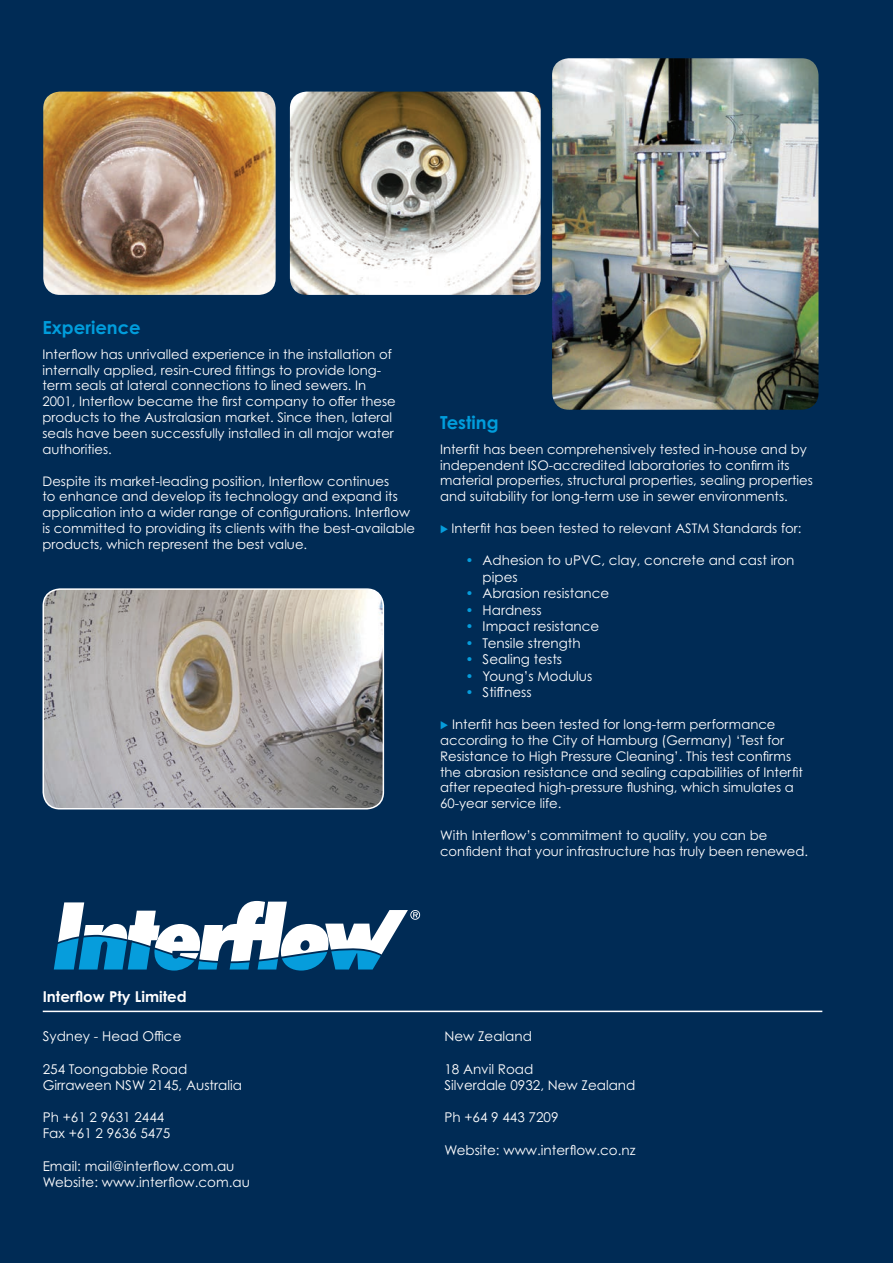
<style>
.page{position:relative;width:893px;height:1263px;background:#002b55}
.page>*{position:absolute;margin:0;border:0;box-sizing:border-box;transform-origin:0 0}
.Heading{font:700 18px "Century Gothic Pro";color:#009ddc}
.t1{font:700 15px "Century Gothic Pro";color:#fff}
.t2{font:13.5px/16.5px "Century Gothic Pro";color:#fff}
.t3{font:13.2px/15.9px "Century Gothic Pro";color:#fff}
.s1{font-family:"Proxima Nova Ex Cn";font-weight:600;color:#069ddc}
.s2{color:#069ddc}
</style>
<div class="page">
<svg style="left:54px;top:901px;width:366px;height:69px"></svg>
<hr style="left:43px;top:1011px;width:779px;height:1px;background:#fff">
<img style="left:43px;top:92px;width:233px;height:203px">
<img style="left:43px;top:589px;width:340px;height:220px">
<div style="left:43px;top:588px;width:341px;height:221px;border:2px solid #fff;border-radius:17px"></div>
<img style="left:290px;top:92px;width:251px;height:203px">
<img style="left:552px;top:58px;width:266px;height:352px">
<p class="Heading" style="left:43px;top:317px;width:100px">Experience</p>
<p class="t3" style="left:43px;top:346px;width:355px">Interflow has unrivalled experience in the installation of internally applied, resin-cured fittings to provide long&shy;term seals at lateral connections to lined sewers. In 2001, Interflow became the first company to offer these products to the Australasian market. Since then, lateral seals have been successfully installed in all major water authorities.</p>
<p class="t3" style="left:43px;top:473px;width:374px">Despite its market-leading position, Interflow continues<br>to enhance and develop its technology and expand its application into a wider range of configurations. Interflow is committed to providing its clients with the best-available products, which represent the best value.</p>
<p class="Heading" style="left:440px;top:412px;width:60px">Testing</p>
<p class="t3" style="left:440px;top:441px;width:374px">Interfit has been comprehensively tested in-house and by independent ISO-accredited laboratories to confirm its material properties, structural properties, sealing properties and suitability for long-term use in sewer environments.</p>
<p class="t3" style="left:440px;top:520px;width:363px"><span class="s1">⊲</span> Interfit has been tested to relevant ASTM Standards for:</p>
<p class="t2" style="left:483px;top:552px;width:313px;text-indent:-17px"><span class="s2">•</span> Adhesion to uPVC, clay, concrete and cast iron pipes</p>
<p class="t2" style="left:466px;top:585px;width:145px"><span class="s2">•</span> Abrasion resistance</p>
<p class="t2" style="left:466px;top:601px;width:78px"><span class="s2">•</span> Hardness</p>
<p class="t2" style="left:466px;top:618px;width:135px"><span class="s2">•</span> Impact resistance</p>
<p class="t2" style="left:466px;top:634px;width:116px"><span class="s2">•</span> Tensile strength</p>
<p class="t2" style="left:466px;top:651px;width:98px"><span class="s2">•</span> Sealing tests</p>
<p class="t2" style="left:466px;top:667px;width:128px"><span class="s2">•</span> Young’s Modulus</p>
<p class="t2" style="left:466px;top:684px;width:67px"><span class="s2">•</span> Stiffness</p>
<p class="t3" style="left:440px;top:716px;width:364px"><span class="s1">⊲</span> Interfit has been tested for long-term performance according to the City of Hamburg (Germany) ‘Test for Resistance to High Pressure Cleaning’. This test confirms the abrasion resistance and sealing capabilities of Interfit after repeated high-pressure flushing, which simulates a 60-year service life.</p>
<p class="t3" style="left:440px;top:827px;width:370px">With Interflow’s commitment to quality, you can be confident that your infrastructure has truly been renewed.</p>
<p class="t1" style="left:43px;top:987px;width:145px">Interflow Pty Limited</p>
<p class="t2" style="left:43px;top:1028px;width:140px">Sydney - Head Office</p>
<p class="t2" style="left:43px;top:1060px;width:146px">254 Toongabbie Road</p>
<p class="t2" style="left:43px;top:1076px;width:201px">Girraween NSW 2145, Australia</p>
<p class="t2" style="left:43px;top:1109px;width:123px">Ph +61 2 9631 2444</p>
<p class="t2" style="left:43px;top:1125px;width:129px">Fax +61 2 9636 5475</p>
<p class="t2" style="left:43px;top:1157px;width:193px">Email: mail@interflow.com.au</p>
<p class="t2" style="left:43px;top:1174px;width:209px">Website: www.interflow.com.au</p>
<p class="t2" style="left:444px;top:1028px;width:89px">New Zealand</p>
<p class="t2" style="left:444px;top:1060px;width:91px">18 Anvil Road</p>
<p class="t2" style="left:444px;top:1076px;width:193px">Silverdale 0932, New Zealand</p>
<p class="t2" style="left:444px;top:1109px;width:116px">Ph +64 9 443 7209</p>
<p class="t2" style="left:444px;top:1141px;width:193px">Website: www.interflow.co.nz</p>
</div>
